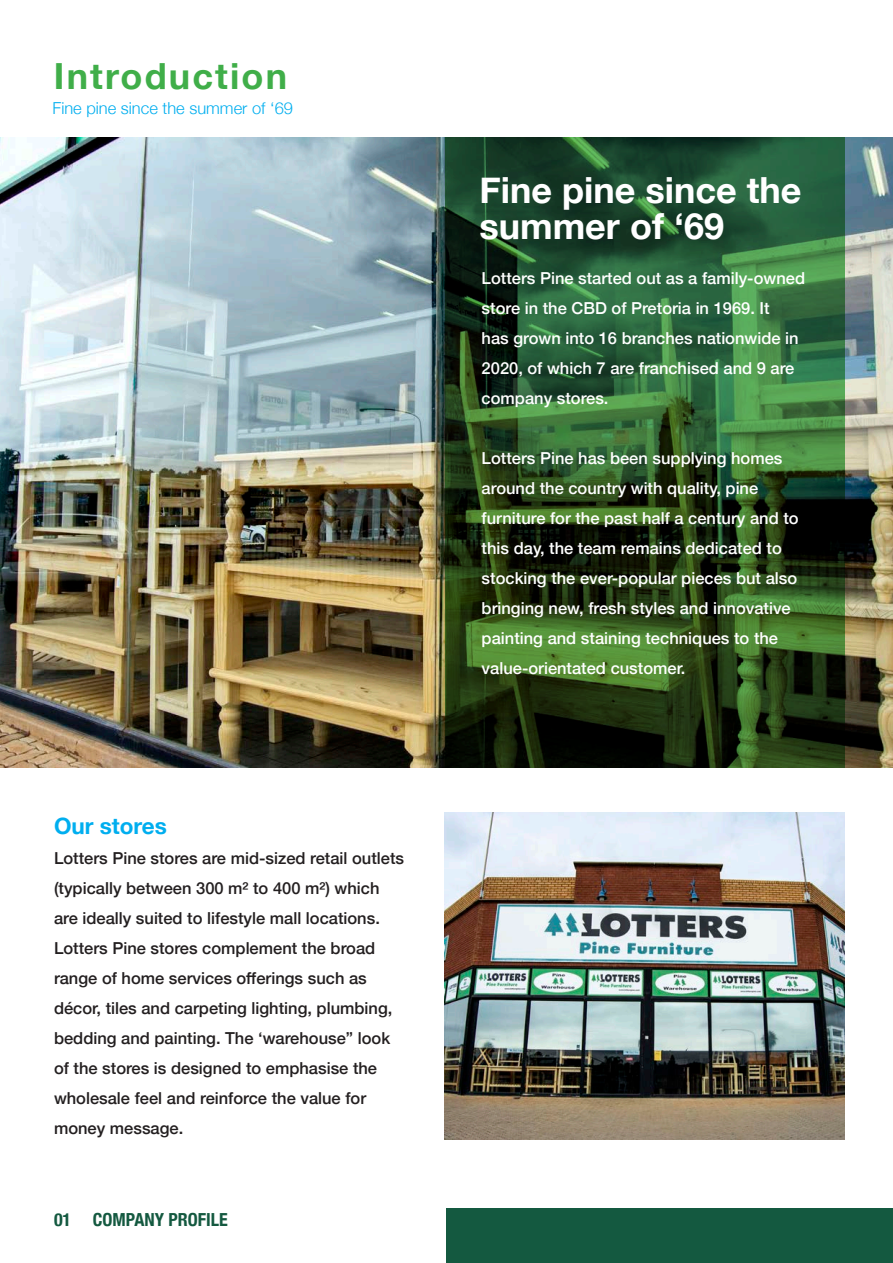
<style>
.page{position:relative;width:893px;height:1263px;background:#fff}
.page>*{position:absolute;margin:0;border:0;box-sizing:border-box;transform-origin:0 0}
.t1{font:700 36px/36px "Helvetica Neue";color:#fff}
.t2{font:700 36px "Helvetica Neue";letter-spacing:.06em;color:#40ae49}
.t3{font:700 22.5px "Helvetica Neue";color:#00aeef}
.t4{font:700 condensed 18px "Helvetica Neue";color:#145940}
.t5{font:500 16.5px/30px "Helvetica Neue";color:#fff}
.t6{font:500 16.5px/30px "Helvetica Neue";color:#231f20}
.t7{font:300 16.5px "Helvetica Neue";color:#00aeef}
</style>
<div class="page">
<img style="left:0;top:137px;width:893px;height:630px">
<svg style="left:445px;top:137px;width:399px;height:630px;background:#284d26"></svg>
<img style="left:445px;top:812px;width:399px;height:328px">
<div style="left:446px;top:1209px;width:447px;height:54px;background:#145940"></div>
<p class="t2" style="left:54px;top:48px;width:235px">Introduction</p>
<p class="t7" style="left:52px;top:95px;width:242px">Fine pine since the summer of ‘69</p>
<p class="t3" style="left:54px;top:808px;width:114px">Our stores</p>
<p class="t6" style="left:54px;top:842px;width:352px">Lotters Pine stores are mid-sized retail outlets (typically between 300 m² to 400 m²) which are ideally suited to lifestyle mall locations.<br>Lotters Pine stores complement the broad range of home services offerings such as décor, tiles and carpeting lighting, plumbing, bedding and painting. The ‘warehouse” look of the stores is designed to emphasise the wholesale feel and reinforce the value for money message.</p>
<p class="t4" style="left:54px;top:1205px;width:175px">01 COMPANY PROFILE</p>
<p class="t1" style="left:479px;top:173px;width:323px">Fine pine since the summer of ‘69</p>
<p class="t5" style="left:482px;top:262px;width:325px">Lotters Pine started out as a family-owned store in the CBD of Pretoria in 1969. It<br>has grown into 16 branches nationwide in 2020, of which 7 are franchised and 9 are company stores.</p>
<p class="t5" style="left:482px;top:442px;width:318px">Lotters Pine has been supplying homes around the country with quality, pine furniture for the past half a century and to this day, the team remains dedicated to stocking the ever-popular pieces but also bringing new, fresh styles and innovative painting and staining techniques to the value-orientated customer.</p>
</div>
